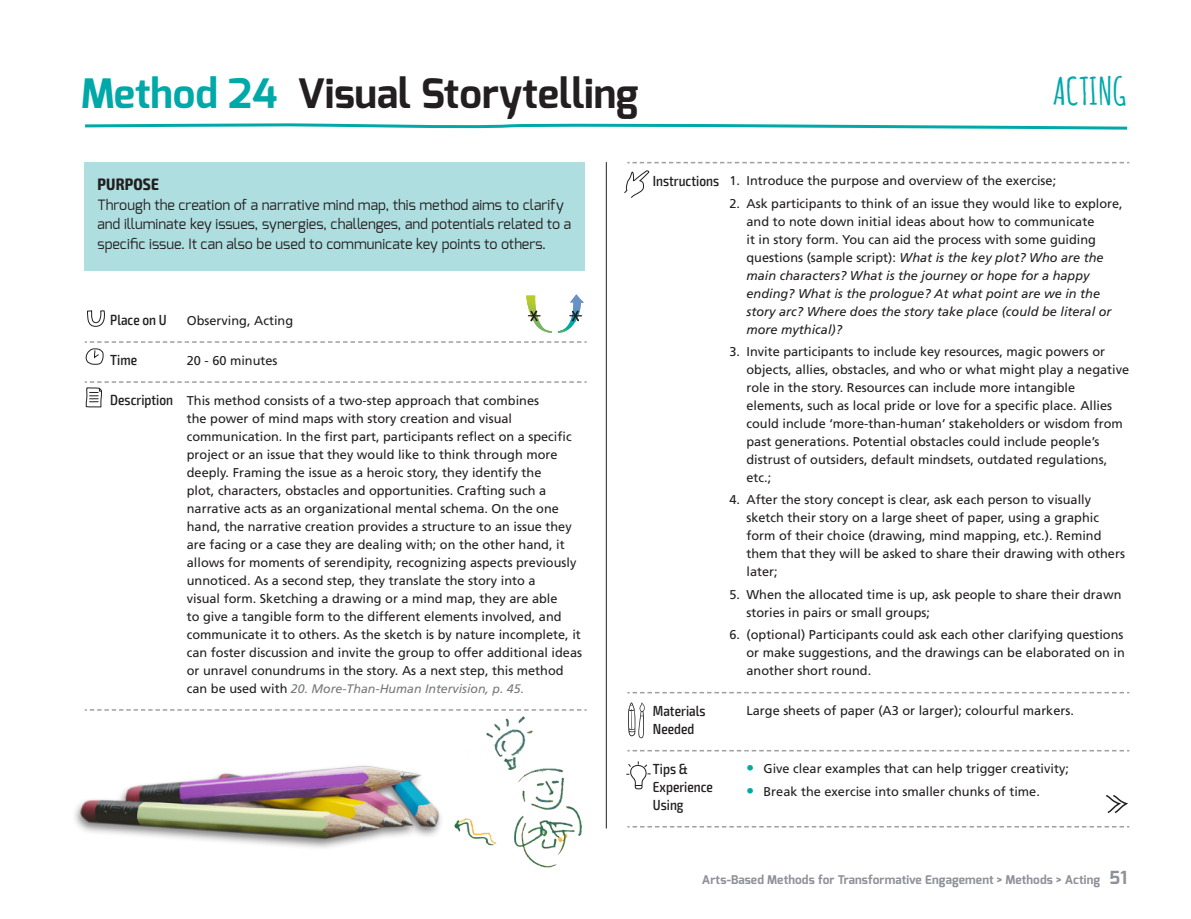
<style>
.page{position:relative;width:1191px;height:919px;background:#fff}
.page>*{position:absolute;margin:0;border:0;box-sizing:border-box;transform-origin:0 0}
.paragraaf_kop_bovena{font:700 40.5px "Exo";color:#231f20}
.t1{font:700 37.5px "Amatic SC";color:#00a9a8}
.purpose_kop{font:700 condensed 16.5px "Exo 2";letter-spacing:.01em;color:#231f20}
.tabel_kop{font:500 condensed 14.7px/18px "Exo 2";color:#231f20}
.intro{font:14.25px/19.5px "Exo";color:#231f20}
.platte_tekst_tabel{font:12.75px/18px "Frutiger";color:#231f20}
.t2{font:italic 12.75px/18px "Frutiger";color:#231f20}
.platte_tekst_tabel-2{font:italic 12.3px "Frutiger";color:#76787b}
.t3{font:700 12px "Exo";letter-spacing:.01em;color:#8f9199}
.s1{color:#00a9a8}
.s2{font-style:normal;font-size:12.75px;color:#231f20}
.s3{font-style:normal}
.s4{font-weight:900;font-size:15px;color:#00a9a8}
.s5{font-size:18px}
</style>
<div class="page">
<svg style="left:85px;top:123px;width:1043px;height:7px"></svg>
<hr style="left:606px;top:162px;width:1px;height:666px;background:#231f20">
<div style="left:85px;top:162px;width:500px;height:108px;background:#aededf"></div>
<svg style="left:526px;top:295px;width:26px;height:38px"></svg>
<svg style="left:558px;top:294px;width:26px;height:39px"></svg>
<svg style="left:624px;top:170px;width:25px;height:28px"></svg>
<svg style="left:85px;top:709px;width:501px;height:1px"></svg>
<svg style="left:87px;top:310px;width:18px;height:17px"></svg>
<svg style="left:85px;top:381px;width:501px;height:26px"></svg>
<svg style="left:85px;top:341px;width:501px;height:24px"></svg>
<svg style="left:627px;top:162px;width:502px;height:1px"></svg>
<svg style="left:627px;top:826px;width:502px;height:1px"></svg>
<svg style="left:627px;top:692px;width:502px;height:1px"></svg>
<svg style="left:627px;top:750px;width:502px;height:1px"></svg>
<svg style="left:628px;top:702px;width:16px;height:36px"></svg>
<svg style="left:626px;top:761px;width:25px;height:29px"></svg>
<img style="left:486px;top:716px;width:93px;height:152px">
<img style="left:454px;top:815px;width:128px;height:46px">
<svg style="left:1106px;top:795px;width:21px;height:19px"></svg>
<img style="left:74px;top:765px;width:367px;height:83px">
<p class="paragraaf_kop_bovena" style="left:81px;top:67px;width:559px"><span class="s1">Method 24</span> Visual Storytelling</p>
<h2 class="t1" style="left:1052px;top:64px;width:76px">ACTING</h2>
<p class="purpose_kop" style="left:98px;top:175px;width:63px">PURPOSE</p>
<p class="intro" style="left:98px;top:195px;width:475px">Through the creation of a narrative mind map, this method aims to clarify and illuminate key issues, synergies, challenges, and potentials related to a specific issue. It can also be used to communicate key points to others.</p>
<p class="tabel_kop" style="left:110px;top:311px;width:58px">Place on U</p>
<p class="platte_tekst_tabel" style="left:187px;top:311px;width:108px">Observing, Acting</p>
<p class="tabel_kop" style="left:110px;top:351px;width:28px">Time</p>
<p class="platte_tekst_tabel" style="left:187px;top:351px;width:92px">20 - 60 minutes</p>
<p class="tabel_kop" style="left:110px;top:391px;width:64px">Description</p>
<p class="platte_tekst_tabel" style="left:187px;top:391px;width:397px">This method consists of a two-step approach that combines<br>the power of mind maps with story creation and visual communication. In the first part, participants reflect on a specific project or an issue that they would like to think through more deeply. Framing the issue as a heroic story, they identify the<br>plot, characters, obstacles and opportunities. Crafting such a narrative acts as an organizational mental schema. On the one hand, the narrative creation provides a structure to an issue they are facing or a case they are dealing with; on the other hand, it allows for moments of serendipity, recognizing aspects previously unnoticed. As a second step, they translate the story into a<br>visual form. Sketching a drawing or a mind map, they are able<br>to give a tangible form to the different elements involved, and communicate it to others. As the sketch is by nature incomplete, it can foster discussion and invite the group to offer additional ideas or unravel conundrums in the story. As a next step, this method</p>
<p class="platte_tekst_tabel-2" style="left:187px;top:681px;width:339px"><span class="s2">can be used with</span> 20. More-Than-Human Intervision, p. 45.</p>
<p class="tabel_kop" style="left:653px;top:172px;width:68px">Instructions</p>
<p class="platte_tekst_tabel" style="left:729px;top:172px;width:328px">1. Introduce the purpose and overview of the exercise;</p>
<p class="t2" style="left:746px;top:194px;width:378px;text-indent:-17px"><span class="s3">2. Ask participants to think of an issue they would like to explore, and to note down initial ideas about how to communicate<br>it in story form. You can aid the process with some guiding questions (sample script):</span> What is the key plot? Who are the main characters? What is the journey or hope for a happy ending? What is the prologue? At what point are we in the story arc? Where does the story take place (could be literal or more mythical)?</p>
<p class="platte_tekst_tabel" style="left:746px;top:342px;width:384px;text-indent:-17px">3. Invite participants to include key resources, magic powers or objects, allies, obstacles, and who or what might play a negative role in the story. Resources can include more intangible elements, such as local pride or love for a specific place. Allies could include ‘more-than-human’ stakeholders or wisdom from past generations. Potential obstacles could include people’s distrust of outsiders, default mindsets, outdated regulations, etc.;</p>
<p class="platte_tekst_tabel" style="left:746px;top:490px;width:380px;text-indent:-17px">4. After the story concept is clear, ask each person to visually sketch their story on a large sheet of paper, using a graphic form of their choice (drawing, mind mapping, etc.). Remind them that they will be asked to share their drawing with others later;</p>
<p class="platte_tekst_tabel" style="left:746px;top:585px;width:376px;text-indent:-17px">5. When the allocated time is up, ask people to share their drawn stories in pairs or small groups;</p>
<p class="platte_tekst_tabel" style="left:746px;top:625px;width:380px;text-align:justify;text-indent:-17px">6. (optional) Participants could ask each other clarifying questions or make suggestions, and the drawings can be elaborated on in another short round.</p>
<p class="tabel_kop" style="left:653px;top:701px;width:54px">Materials<br>Needed</p>
<p class="platte_tekst_tabel" style="left:746px;top:701px;width:329px">Large sheets of paper (A3 or larger); colourful markers.</p>
<p class="tabel_kop" style="left:653px;top:759px;width:62px">Tips &amp;<br>Experience<br>Using</p>
<p class="platte_tekst_tabel" style="left:746px;top:759px;width:324px"><span class="s4">•</span> Give clear examples that can help trigger creativity;</p>
<p class="platte_tekst_tabel" style="left:746px;top:782px;width:295px"><span class="s4">•</span> Break the exercise into smaller chunks of time.</p>
<p class="t3" style="left:702px;top:871px;width:427px">Arts-Based Methods for Transformative Engagement &gt; Methods &gt; Acting <span class="s5">51</span></p>
</div>
